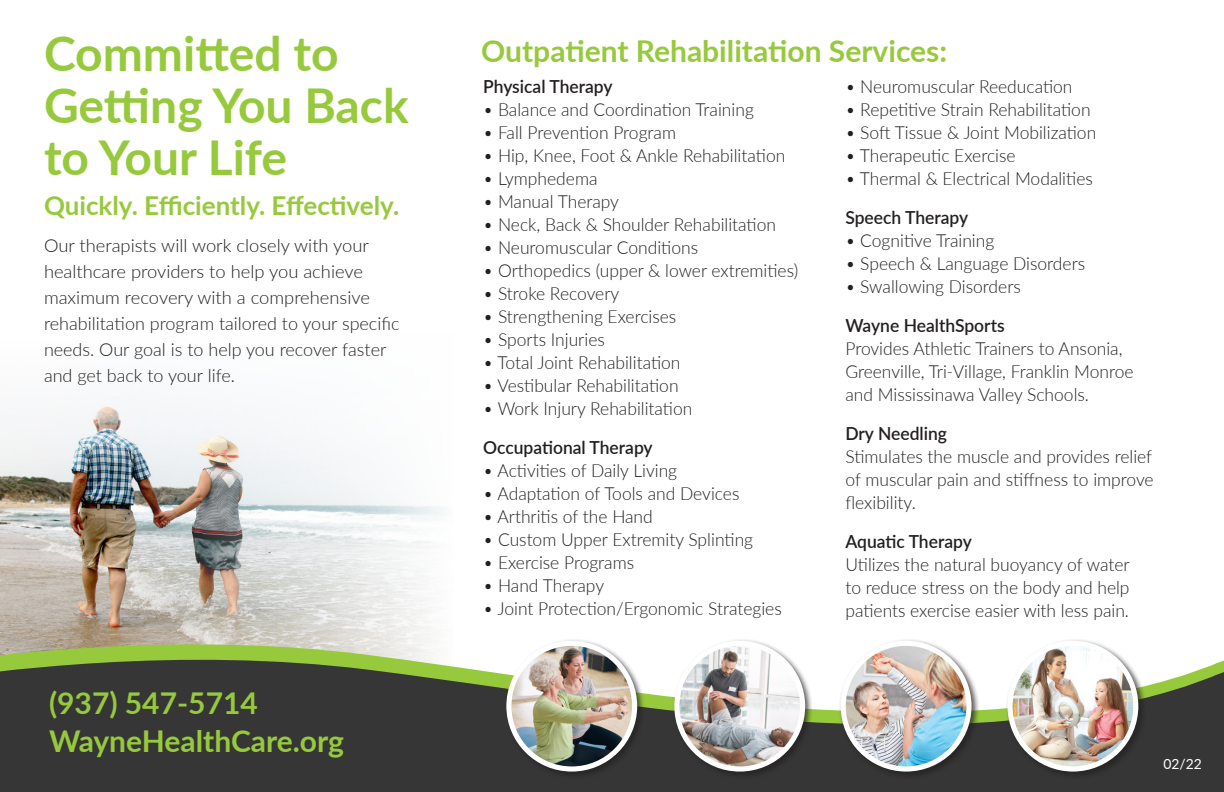
<style>
.page{position:relative;width:1224px;height:792px;background:#fff}
.page>*{position:absolute;margin:0;border:0;box-sizing:border-box;transform-origin:0 0}
.t1{font:700 48px "Lato";color:#97c93c}
.t2{font:700 30px "Lato";color:#97c93c}
.t3{font:700 26px "Lato";color:#97c93c}
.t4{font:300 18px/26px "Lato";color:#231f20;text-align:justify}
.t5{font:600 18px "Lato";color:#231f20}
.t6{font:14px "Lato";color:#fff}
</style>
<div class="page">
<img style="left:0;top:465px;width:442px;height:156px">
<svg style="left:0;top:621px;width:431px;height:25px;background:#c8c1b5"></svg>
<svg style="left:0;top:646px;width:1224px;height:146px;background:#505648"></svg>
<div style="left:504px;top:638px;width:142px;height:142px;background:#231f20;opacity:.75"></div>
<img style="left:509px;top:643px;width:126px;height:125px">
<div style="left:506px;top:641px;width:131px;height:131px;border:5px solid #fff;border-radius:50%"></div>
<div style="left:838px;top:638px;width:142px;height:142px;background:#231f20;opacity:.75"></div>
<img style="left:843px;top:644px;width:126px;height:125px">
<div style="left:841px;top:641px;width:131px;height:131px;border:5px solid #fff;border-radius:50%"></div>
<div style="left:1005px;top:638px;width:142px;height:142px;background:#231f20;opacity:.75"></div>
<img style="left:1010px;top:645px;width:126px;height:122px">
<div style="left:1008px;top:641px;width:130px;height:131px;border:5px solid #fff;border-radius:50%"></div>
<div style="left:672px;top:638px;width:142px;height:142px;background:#231f20;opacity:.75"></div>
<img style="left:677px;top:643px;width:126px;height:124px">
<div style="left:674px;top:641px;width:131px;height:131px;border:5px solid #fff;border-radius:50%"></div>
<p class="t1" style="left:44px;top:18px;width:296px">Committed to</p>
<p class="t2" style="left:481px;top:29px;width:467px">Outpatient Rehabilitation Services:</p>
<p class="t1" style="left:44px;top:70px;width:366px">Getting You Back</p>
<p class="t1" style="left:44px;top:122px;width:245px">to Your Life</p>
<p class="t3" style="left:44px;top:186px;width:357px">Quickly. Efficiently. Effectively.</p>
<p class="t4" style="left:44px;top:231px;width:357px;text-align:left">Our therapists will work closely with your healthcare providers to help you achieve maximum recovery with a comprehensive rehabilitation program tailored to your specific needs. Our goal is to help you recover faster and get back to your life.</p>
<p class="t5" style="left:483px;top:74px;width:131px">Physical Therapy</p>
<p class="t4" style="left:483px;top:96px;width:272px">• Balance and Coordination Training</p>
<p class="t4" style="left:483px;top:119px;width:194px">• Fall Prevention Program</p>
<p class="t4" style="left:483px;top:142px;width:304px">• Hip, Knee, Foot &amp; Ankle Rehabilitation</p>
<p class="t4" style="left:483px;top:165px;width:116px">• Lymphedema</p>
<p class="t4" style="left:483px;top:188px;width:137px">• Manual Therapy</p>
<p class="t4" style="left:483px;top:211px;width:294px">• Neck, Back &amp; Shoulder Rehabilitation</p>
<p class="t4" style="left:483px;top:234px;width:216px">• Neuromuscular Conditions</p>
<p class="t4" style="left:483px;top:257px;width:317px">• Orthopedics (upper &amp; lower extremities)</p>
<p class="t4" style="left:483px;top:280px;width:138px">• Stroke Recovery</p>
<p class="t4" style="left:483px;top:303px;width:195px">• Strengthening Exercises</p>
<p class="t4" style="left:483px;top:326px;width:123px">• Sports Injuries</p>
<p class="t4" style="left:483px;top:349px;width:199px">• Total Joint Rehabilitation</p>
<p class="t4" style="left:483px;top:372px;width:197px">• Vestibular Rehabilitation</p>
<p class="t4" style="left:483px;top:395px;width:211px">• Work Injury Rehabilitation</p>
<p class="t5" style="left:483px;top:435px;width:171px">Occupational Therapy</p>
<p class="t4" style="left:483px;top:457px;width:196px">• Activities of Daily Living</p>
<p class="t4" style="left:483px;top:480px;width:258px">• Adaptation of Tools and Devices</p>
<p class="t4" style="left:483px;top:503px;width:171px">• Arthritis of the Hand</p>
<p class="t4" style="left:483px;top:526px;width:271px">• Custom Upper Extremity Splinting</p>
<p class="t4" style="left:483px;top:549px;width:153px">• Exercise Programs</p>
<p class="t4" style="left:483px;top:572px;width:122px">• Hand Therapy</p>
<p class="t4" style="left:483px;top:595px;width:300px">• Joint Protection/Ergonomic Strategies</p>
<p class="t4" style="left:845px;top:73px;width:229px">• Neuromuscular Reeducation</p>
<p class="t4" style="left:845px;top:96px;width:247px">• Repetitive Strain Rehabilitation</p>
<p class="t4" style="left:845px;top:119px;width:252px">• Soft Tissue &amp; Joint Mobilization</p>
<p class="t4" style="left:845px;top:142px;width:172px">• Therapeutic Exercise</p>
<p class="t4" style="left:845px;top:165px;width:249px">• Thermal &amp; Electrical Modalities</p>
<p class="t5" style="left:845px;top:205px;width:124px">Speech Therapy</p>
<p class="t4" style="left:845px;top:227px;width:150px">• Cognitive Training</p>
<p class="t4" style="left:845px;top:250px;width:241px">• Speech &amp; Language Disorders</p>
<p class="t4" style="left:845px;top:273px;width:177px">• Swallowing Disorders</p>
<p class="t5" style="left:845px;top:313px;width:161px">Wayne HealthSports</p>
<p class="t4" style="left:845px;top:335px;width:279px">Provides Athletic Trainers to Ansonia,</p>
<p class="t4" style="left:845px;top:358px;width:290px">Greenville, Tri-Village, Franklin Monroe</p>
<p class="t4" style="left:845px;top:381px;width:245px">and Mississinawa Valley Schools.</p>
<p class="t5" style="left:845px;top:421px;width:103px">Dry Needling</p>
<p class="t4" style="left:845px;top:445px;width:310px;line-height:23px">Stimulates the muscle and provides relief of muscular pain and stiffness to improve flexibility.</p>
<p class="t5" style="left:845px;top:529px;width:128px">Aquatic Therapy</p>
<p class="t4" style="left:845px;top:551px;width:286px">Utilizes the natural buoyancy of water</p>
<p class="t4" style="left:845px;top:574px;width:286px">to reduce stress on the body and help</p>
<p class="t4" style="left:845px;top:597px;width:285px">patients exercise easier with less pain.</p>
<p class="t2" style="left:49px;top:681px;width:210px">(937) 547-5714</p>
<p class="t2" style="left:49px;top:719px;width:297px">WayneHealthCare.org</p>
<p class="t6" style="left:1164px;top:754px;width:40px">02/22</p>
</div>
